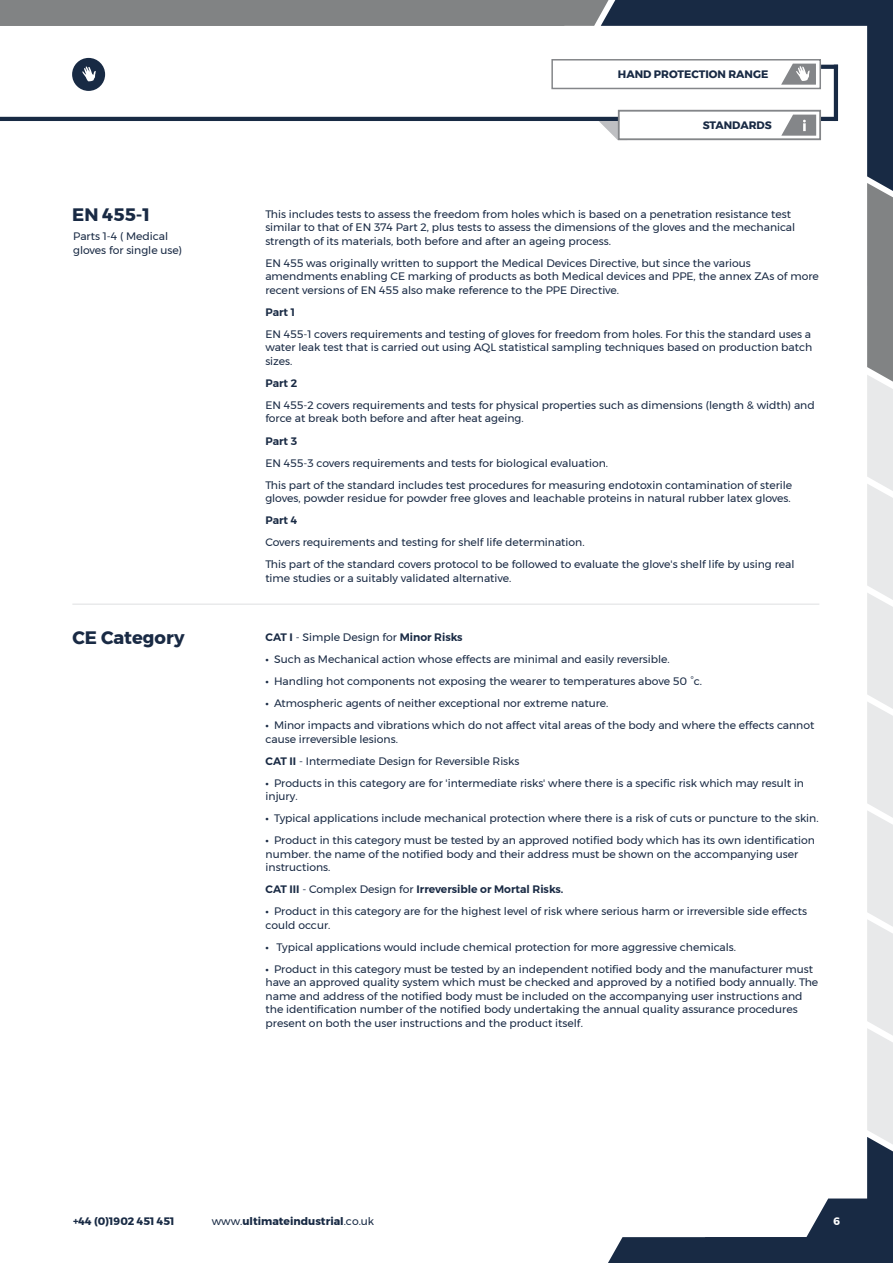
<style>
.page{position:relative;width:893px;height:1263px;background:#fff}
.page>*{position:absolute;margin:0;border:0;box-sizing:border-box;transform-origin:0 0}
.t1{font:700 18px "Montserrat";color:#192a44}
.t2{font:700 11.25px "Montserrat";color:#fff}
.t3{font:10.8px/13.5px "Montserrat";color:#192a44}
.t4{font:600 10.8px "Montserrat";color:#192a44}
.t5{font:700 10.8px "Montserrat";color:#182a44}
.t6{font:700 10.8px "Montserrat";color:#192a44}
.t7{font:700 10.8px "Montserrat";color:#fff}
.s1{font-weight:600}
.s2{font-weight:400}
</style>
<div class="page">
<div style="left:72px;top:58px;width:33px;height:33px;background:#182a44;border-radius:50%"></div>
<svg style="left:82px;top:66px;width:14px;height:15px"></svg>
<div style="left:551px;top:59px;width:270px;height:30px;border:2px solid #848689"></div>
<div style="left:0;top:0;width:601px;height:26px;background:#818384"></div>
<svg style="left:601px;top:0;width:292px;height:183px"></svg>
<svg style="left:608px;top:183px;width:285px;height:1080px"></svg>
<hr style="left:72px;top:603px;width:747px;height:2px;background:#e9eaeb">
<svg style="left:0;top:115px;width:836px;height:25px"></svg>
<p class="t6" style="left:618px;top:65px;width:152px">HAND PROTECTION RANGE</p>
<h1 class="t1" style="left:72px;top:200px;width:79px">EN 455-1</h1>
<p class="t3" style="left:73px;top:229px;width:110px">Parts 1-4 ( Medical gloves for single use)</p>
<h1 class="t1" style="left:73px;top:623px;width:114px">CE Category</h1>
<p class="t6" style="left:703px;top:116px;width:71px">STANDARDS</p>
<p class="t3" style="left:265px;top:207px;width:531px">This includes tests to assess the freedom from holes which is based on a penetration resistance test similar to that of EN 374 Part 2, plus tests to assess the dimensions of the gloves and the mechanical strength of its materials, both before and after an ageing process.</p>
<p class="t3" style="left:265px;top:256px;width:555px">EN 455 was originally written to support the Medical Devices Directive, but since the various amendments enabling CE marking of products as both Medical devices and PPE, the annex ZAs of more recent versions of EN 455 also make reference to the PPE Directive.</p>
<p class="t4" style="left:265px;top:304px;width:31px">Part 1</p>
<p class="t3" style="left:265px;top:327px;width:548px;text-align:justify">EN 455-1 covers requirements and testing of gloves for freedom from holes. For this the standard uses a water leak test that is carried out using AQL statistical sampling techniques based on production batch sizes.</p>
<p class="t4" style="left:265px;top:375px;width:33px">Part 2</p>
<p class="t3" style="left:265px;top:398px;width:551px">EN 455-2 covers requirements and tests for physical properties such as dimensions (length &amp; width) and force at break both before and after heat ageing.</p>
<p class="t4" style="left:265px;top:432px;width:33px">Part 3</p>
<p class="t3" style="left:265px;top:451px;width:528px;line-height:22px">EN 455-3 covers requirements and tests for biological evaluation.<br>This part of the standard includes test procedures for measuring endotoxin contamination of sterile</p>
<p class="t3" style="left:265px;top:491px;width:527px">gloves, powder residue for powder free gloves and leachable proteins in natural rubber latex gloves.</p>
<p class="t4" style="left:265px;top:512px;width:33px">Part 4</p>
<p class="t3" style="left:265px;top:531px;width:531px;line-height:22px">Covers requirements and testing for shelf life determination.<br>This part of the standard covers protocol to be followed to evaluate the glove's shelf life by using real</p>
<p class="t3" style="left:265px;top:571px;width:248px">time studies or a suitably validated alternative.</p>
<p class="t3" style="left:266px;top:630px;width:199px"><span class="s1">CAT I</span> - Simple Design for <span class="s1">Minor Risks</span></p>
<p class="t3" style="left:266px;top:652px;width:406px"><span class="s1">•</span> Such as Mechanical action whose effects are minimal and easily reversible.</p>
<p class="t3" style="left:266px;top:674px;width:438px"><span class="s1">•</span> Handling hot components not exposing the wearer to temperatures above 50 °c.</p>
<p class="t3" style="left:266px;top:696px;width:344px"><span class="s1">•</span> Atmospheric agents of neither exceptional nor extreme nature.</p>
<p class="t3" style="left:266px;top:718px;width:550px"><span class="s1">•</span> Minor impacts and vibrations which do not affect vital areas of the body and where the effects cannot cause irreversible lesions.</p>
<p class="t3" style="left:266px;top:754px;width:255px"><span class="s1">CAT II</span> - Intermediate Design for Reversible Risks</p>
<p class="t3" style="left:266px;top:776px;width:540px"><span class="s1">•</span> Products in this category are for 'intermediate risks' where there is a specific risk which may result in injury.</p>
<p class="t3" style="left:266px;top:811px;width:554px"><span class="s1">•</span> Typical applications include mechanical protection where there is a risk of cuts or puncture to the skin.</p>
<p class="t3" style="left:266px;top:833px;width:551px"><span class="s1">•</span> Product in this category must be tested by an approved notified body which has its own identification number. the name of the notified body and their address must be shown on the accompanying user instructions.</p>
<p class="t4" style="left:266px;top:881px;width:299px">CAT III <span class="s2">- Complex Design for</span> Irreversible or Mortal Risks.</p>
<p class="t3" style="left:266px;top:904px;width:543px"><span class="s1">•</span> Product in this category are for the highest level of risk where serious harm or irreversible side effects could occur.</p>
<p class="t3" style="left:266px;top:940px;width:472px"><span class="s1">•</span> Typical applications would include chemical protection for more aggressive chemicals.</p>
<p class="t3" style="left:266px;top:962px;width:554px"><span class="s1">•</span> Product in this category must be tested by an independent notified body and the manufacturer must have an approved quality system which must be checked and approved by a notified body annually. The name and address of the notified body must be included on the accompanying user instructions and the identification number of the notified body undertaking the annual quality assurance procedures present on both the user instructions and the product itself.</p>
<p class="t5" style="left:73px;top:1212px;width:103px">+44 (0)1902 451 451</p>
<p class="t5" style="left:212px;top:1212px;width:164px"><span class="s2">www.</span>ultimateindustrial<span class="s2">.co.uk</span></p>
<p class="t2" style="left:832px;top:1212px;width:15px">25</p>
<p class="t7" style="left:833px;top:1212px;width:8px">6</p>
</div>
